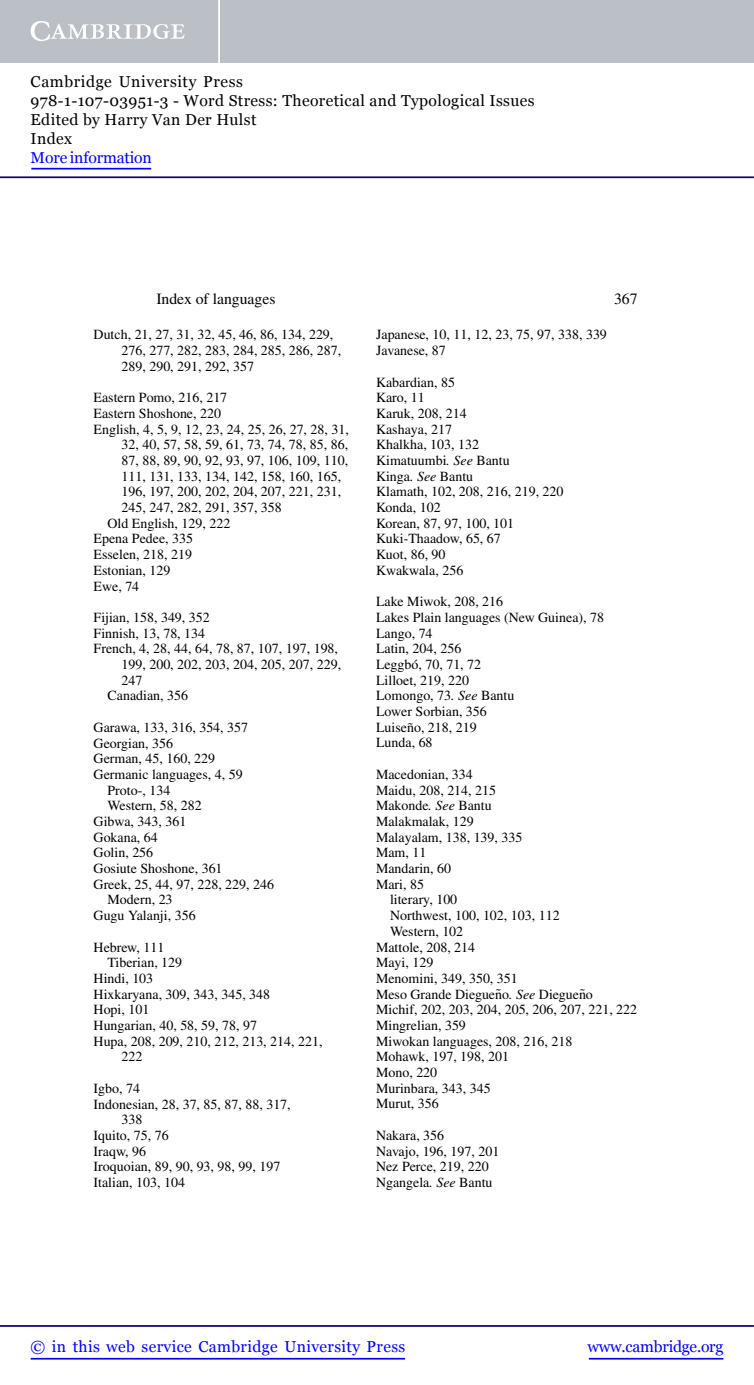
<style>
.page{position:relative;width:754px;height:1385px;background:#fff}
.page>*{position:absolute;margin:0;border:0;box-sizing:border-box;transform-origin:0 0}
.t1{font:15.75px/18.9px "Georgia";letter-spacing:.025em;color:#000}
.t2{font:15.75px "Georgia";letter-spacing:.025em;color:#00f}
.t3{font:15.75px "Times";color:#000}
.t4{font:15.75px "Georgia";letter-spacing:-.015em;color:#00f}
.t5{font:15.75px "Georgia";letter-spacing:-.01em;color:#00f}
.t6{font:14px/15.8px "Times";color:#000}
.s1{font-style:italic}
</style>
<div class="page">
<hr style="left:589px;top:1358px;width:134px;height:1px;background:#00f">
<hr style="left:0;top:1325px;width:754px;height:1px;background:#150666">
<hr style="left:31px;top:1358px;width:374px;height:1px;background:#00f">
<div style="left:0;top:0;width:754px;height:63px;background:#bac0c6"></div>
<svg style="left:31px;top:21px;width:154px;height:20px"></svg>
<hr style="left:218px;top:0;width:2px;height:63px;background:#fff">
<hr style="left:0;top:176px;width:754px;height:2px;background:#150666">
<hr style="left:31px;top:168px;width:120px;height:1px;background:#00f">
<p class="t1" style="left:31px;top:73px;width:505px">Cambridge University Press<br>978-1-107-03951-3 - Word Stress: Theoretical and Typological Issues Edited by Harry Van Der Hulst<br>Index</p>
<p class="t5" style="left:31px;top:148px;width:123px">More information</p>
<p class="t3" style="left:156px;top:293px;width:121px">Index of languages</p>
<p class="t3" style="left:614px;top:293px;width:25px">367</p>
<p class="t6" style="left:121px;top:328px;width:221px;text-indent:-28px">Dutch, 21, 27, 31, 32, 45, 46, 86, 134, 229,<br>276, 277, 282, 283, 284, 285, 286, 287,<br>289, 290, 291, 292, 357</p>
<p class="t6" style="left:94px;top:391px;width:135px">Eastern Pomo, 216, 217</p>
<p class="t6" style="left:94px;top:407px;width:129px">Eastern Shoshone, 220</p>
<p class="t6" style="left:94px;top:422px;width:257px">English, 4, 5, 9, 12, 23, 24, 25, 26, 27, 28, 31,</p>
<p class="t6" style="left:121px;top:438px;width:228px">32, 40, 57, 58, 59, 61, 73, 74, 78, 85, 86,</p>
<p class="t6" style="left:121px;top:454px;width:228px">87, 88, 89, 90, 92, 93, 97, 106, 109, 110,</p>
<p class="t6" style="left:121px;top:469px;width:221px">111, 131, 133, 134, 142, 158, 160, 165,</p>
<p class="t6" style="left:121px;top:485px;width:221px">196, 197, 200, 202, 204, 207, 221, 231,</p>
<p class="t6" style="left:121px;top:501px;width:162px">245, 247, 282, 291, 357, 358</p>
<p class="t6" style="left:108px;top:516px;width:124px">Old English, 129, 222</p>
<p class="t6" style="left:94px;top:532px;width:101px">Epena Pedee, 335</p>
<p class="t6" style="left:94px;top:548px;width:100px">Esselen, 218, 219</p>
<p class="t6" style="left:94px;top:563px;width:78px">Estonian, 129</p>
<p class="t6" style="left:94px;top:579px;width:47px">Ewe, 74</p>
<p class="t6" style="left:94px;top:611px;width:118px">Fijian, 158, 349, 352</p>
<p class="t6" style="left:94px;top:626px;width:113px">Finnish, 13, 78, 134</p>
<p class="t6" style="left:94px;top:642px;width:246px">French, 4, 28, 44, 64, 78, 87, 107, 197, 198,</p>
<p class="t6" style="left:121px;top:658px;width:221px">199, 200, 202, 203, 204, 205, 207, 229,</p>
<p class="t6" style="left:121px;top:673px;width:22px">247</p>
<p class="t6" style="left:108px;top:689px;width:82px">Canadian, 356</p>
<p class="t6" style="left:94px;top:720px;width:156px">Garawa, 133, 316, 354, 357</p>
<p class="t6" style="left:94px;top:736px;width:81px">Georgian, 356</p>
<p class="t6" style="left:94px;top:752px;width:123px">German, 45, 160, 229</p>
<p class="t6" style="left:94px;top:767px;width:151px">Germanic languages, 4, 59</p>
<p class="t6" style="left:108px;top:783px;width:64px">Proto-, 134</p>
<p class="t6" style="left:108px;top:799px;width:96px">Western, 58, 282</p>
<p class="t6" style="left:94px;top:814px;width:94px">Gibwa, 343, 361</p>
<p class="t6" style="left:94px;top:830px;width:66px">Gokana, 64</p>
<p class="t6" style="left:94px;top:846px;width:61px">Golin, 256</p>
<p class="t6" style="left:94px;top:862px;width:131px">Gosiute Shoshone, 361</p>
<p class="t6" style="left:94px;top:877px;width:182px">Greek, 25, 44, 97, 228, 229, 246</p>
<p class="t6" style="left:108px;top:893px;width:67px">Modern, 23</p>
<p class="t6" style="left:94px;top:909px;width:104px">Gugu Yalanji, 356</p>
<p class="t6" style="left:94px;top:940px;width:72px">Hebrew, 111</p>
<p class="t6" style="left:108px;top:956px;width:76px">Tiberian, 129</p>
<p class="t6" style="left:94px;top:971px;width:61px">Hindi, 103</p>
<p class="t6" style="left:94px;top:987px;width:178px">Hixkaryana, 309, 343, 345, 348</p>
<p class="t6" style="left:94px;top:1003px;width:57px">Hopi, 101</p>
<p class="t6" style="left:94px;top:1018px;width:165px">Hungarian, 40, 58, 59, 78, 97</p>
<p class="t6" style="left:94px;top:1034px;width:230px">Hupa, 208, 209, 210, 212, 213, 214, 221,</p>
<p class="t6" style="left:121px;top:1050px;width:22px">222</p>
<p class="t6" style="left:94px;top:1081px;width:48px">Igbo, 74</p>
<p class="t6" style="left:94px;top:1097px;width:199px">Indonesian, 28, 37, 85, 87, 88, 317,</p>
<p class="t6" style="left:121px;top:1113px;width:22px">338</p>
<p class="t6" style="left:94px;top:1128px;width:77px">Iquito, 75, 76</p>
<p class="t6" style="left:94px;top:1144px;width:54px">Iraqw, 96</p>
<p class="t6" style="left:94px;top:1160px;width:188px">Iroquoian, 89, 90, 93, 98, 99, 197</p>
<p class="t6" style="left:94px;top:1175px;width:93px">Italian, 103, 104</p>
<p class="t6" style="left:376px;top:328px;width:232px">Japanese, 10, 11, 12, 23, 75, 97, 338, 339<br>Javanese, 87</p>
<p class="t6" style="left:376px;top:375px;width:189px">Kabardian, 85<br>Karo, 11<br>Karuk, 208, 214<br>Kashaya, 217<br>Khalkha, 103, 132<br>Kimatuumbi<span class="s1">. See</span> Bantu<br>Kinga<span class="s1">. See</span> Bantu<br>Klamath, 102, 208, 216, 219, 220<br>Konda, 102<br>Korean, 87, 97, 100, 101<br>Kuki-Thaadow, 65, 67<br>Kuot, 86, 90<br>Kwakwala, 256</p>
<p class="t6" style="left:376px;top:595px;width:230px">Lake Miwok, 208, 216<br>Lakes Plain languages (New Guinea), 78<br>Lango, 74<br>Latin, 204, 256<br>Leggbo, 70, 71, 72</p>
<p class="t6" style="left:376px;top:657px;width:140px;text-indent:37px">´<br>Lilloet, 219, 220<br>Lomongo, 73<span class="s1">. See</span> Bantu<br>Lower Sorbian, 356<br>Luiseno, 218, 219</p>
<p class="t6" style="left:376px;top:720px;width:58px;text-indent:32px">˜<br>Lunda, 68</p>
<p class="t6" style="left:376px;top:767px;width:98px">Macedonian, 334</p>
<p class="t6" style="left:376px;top:783px;width:122px">Maidu, 208, 214, 215</p>
<p class="t6" style="left:376px;top:799px;width:117px">Makonde<span class="s1">. See</span> Bantu</p>
<p class="t6" style="left:376px;top:814px;width:99px">Malakmalak, 129</p>
<p class="t6" style="left:376px;top:830px;width:148px">Malayalam, 138, 139, 335</p>
<p class="t6" style="left:376px;top:846px;width:52px">Mam, 11</p>
<p class="t6" style="left:376px;top:862px;width:77px">Mandarin, 60</p>
<p class="t6" style="left:376px;top:877px;width:50px">Mari, 85</p>
<p class="t6" style="left:390px;top:893px;width:69px">literary, 100</p>
<p class="t6" style="left:390px;top:909px;width:171px">Northwest, 100, 102, 103, 112</p>
<p class="t6" style="left:390px;top:924px;width:75px">Western, 102</p>
<p class="t6" style="left:376px;top:940px;width:101px">Mattole, 208, 214</p>
<p class="t6" style="left:376px;top:956px;width:59px">Mayi, 129</p>
<p class="t6" style="left:376px;top:971px;width:143px">Menomini, 349, 350, 351</p>
<p class="t6" style="left:376px;top:987px;width:218px">Meso Grande Diegueno˜ <span class="s1">. See</span> Diegueno˜</p>
<p class="t6" style="left:376px;top:1003px;width:263px">Michif, 202, 203, 204, 205, 206, 207, 221, 222</p>
<p class="t6" style="left:376px;top:1018px;width:91px">Mingrelian, 359</p>
<p class="t6" style="left:376px;top:1034px;width:198px">Miwokan languages, 208, 216, 218</p>
<p class="t6" style="left:376px;top:1050px;width:135px">Mohawk, 197, 198, 201</p>
<p class="t6" style="left:376px;top:1066px;width:63px">Mono, 220</p>
<p class="t6" style="left:376px;top:1081px;width:116px">Murinbara, 343, 345</p>
<p class="t6" style="left:376px;top:1097px;width:64px">Murut, 356</p>
<p class="t6" style="left:376px;top:1128px;width:125px">Nakara, 356<br>Navajo, 196, 197, 201<br>Nez Perce, 219, 220<br>Ngangela<span class="s1">. See</span> Bantu</p>
<p class="t2" style="left:31px;top:1336px;width:376px">© in this web service Cambridge University Press</p>
<p class="t4" style="left:588px;top:1336px;width:137px">www.cambridge.org</p>
</div>
